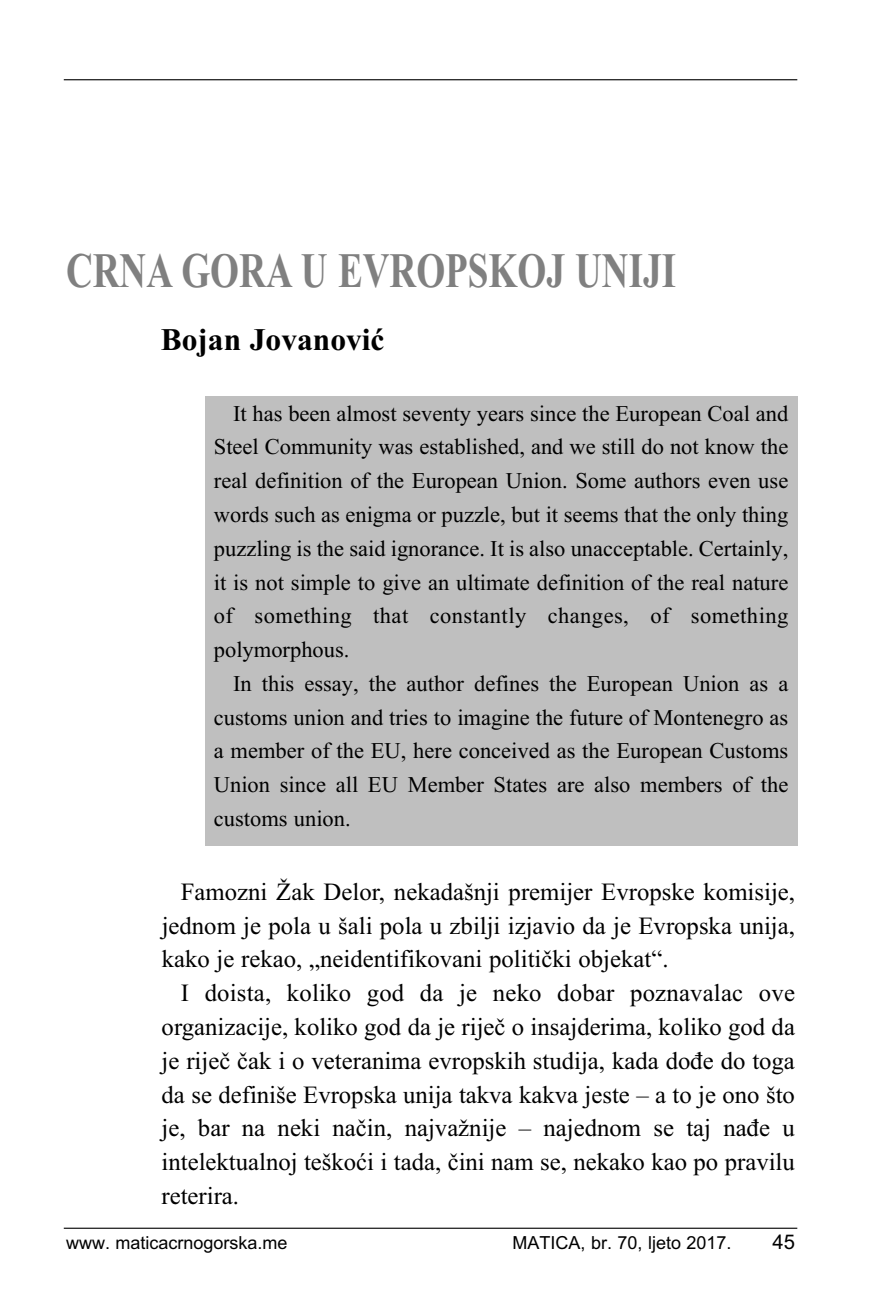
<style>
.page{position:relative;width:893px;height:1308px;background:#fff}
.page>*{position:absolute;margin:0;border:0;box-sizing:border-box;transform-origin:0 0}
.t1{font:700 49.5px "Times New Roman";color:#808080;scale:.75 1}
.t2{font:700 31.5px "Times New Roman";color:#000}
.t3{font:24.75px/33.8px "Times New Roman";color:#000;text-align:justify}
.t4{font:22.5px/33.8px "Times New Roman";color:#000;text-align:justify}
.t5{font:20.25px "Arial";color:#000}
.t6{font:18px "Arial";color:#000}
</style>
<div class="page">
<hr style="left:64px;top:1227px;width:733px;height:1px;background:#000">
<hr style="left:64px;top:79px;width:733px;height:1px;background:#000">
<div style="left:205px;top:396px;width:592px;height:449px;background:#bfbfbf"></div>
<h1 class="t1" style="left:66px;top:241px;width:815px">CRNA GORA U EVROPSKOJ UNIJI</h1>
<h2 class="t2" style="left:161px;top:320px;width:225px">Bojan Jovanović</h2>
<p class="t4" style="left:214px;top:396px;width:576px;text-indent:19px">It has been almost seventy years since the European Coal and Steel Community was established, and we still do not know the real definition of the European Union. Some authors even use words such as enigma or puzzle, but it seems that the only thing puzzling is the said ignorance. It is also unacceptable. Certainly, it is not simple to give an ultimate definition of the real nature of something that constantly changes, of something polymorphous.</p>
<p class="t4" style="left:214px;top:666px;width:576px;text-indent:19px">In this essay, the author defines the European Union as a customs union and tries to imagine the future of Montenegro as a member of the EU, here conceived as the European Customs Union since all EU Member States are also members of the customs union.</p>
<p class="t3" style="left:162px;top:874px;width:635px;text-indent:19px">Famozni Žak Delor, nekadašnji premijer Evropske komisije, jednom je pola u šali pola u zbilji izjavio da je Evropska unija, kako je rekao, „neidentifikovani politički objekat“.</p>
<p class="t3" style="left:162px;top:975px;width:635px;text-indent:19px">I doista, koliko god da je neko dobar poznavalac ove organizacije, koliko god da je riječ o insajderima, koliko god da je riječ čak i o veteranima evropskih studija, kada dođe do toga da se definiše Evropska unija takva kakva jeste – a to je ono što je, bar na neki način, najvažnije – najednom se taj nađe u intelektualnoj teškoći i tada, čini nam se, nekako kao po pravilu reterira.</p>
<p class="t6" style="left:66px;top:1232px;width:223px">www. maticacrnogorska.me</p>
<p class="t6" style="left:512px;top:1232px;width:221px">MATICA, br. 70, ljeto 2017.</p>
<p class="t5" style="left:772px;top:1230px;width:24px">45</p>
</div>
